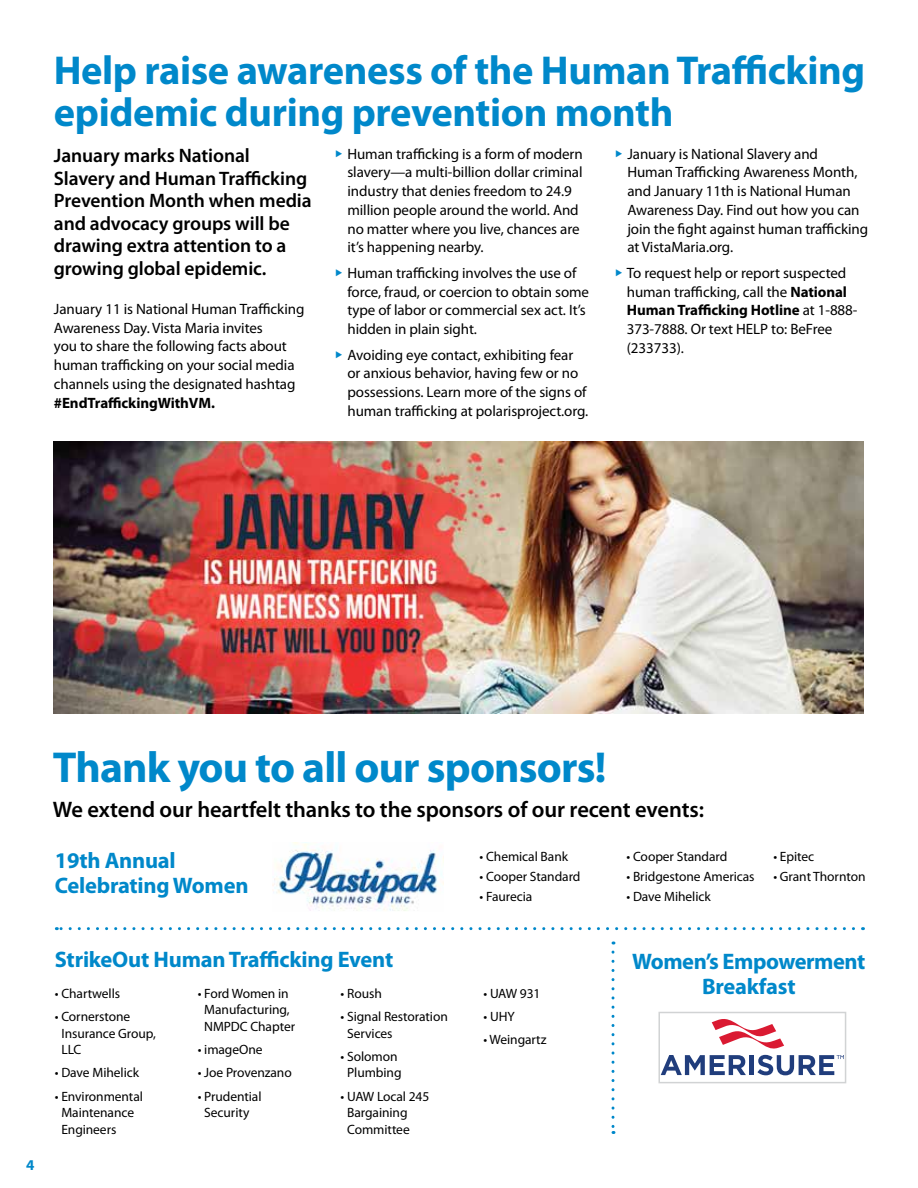
<style>
.page{position:relative;width:918px;height:1188px;background:#fff}
.page>*{position:absolute;margin:0;border:0;box-sizing:border-box;transform-origin:0 0}
.t1{font:700 43.5px "Myriad Pro";letter-spacing:-.02em;color:#0088ca}
.t2{font:700 40.5px/42px "Myriad Pro";letter-spacing:-.01em;color:#0088ca}
.t3{font:700 22.5px/25.5px "Myriad Pro";letter-spacing:-.01em;color:#0088ca}
.t4{font:600 22.5px "Myriad Pro";letter-spacing:-.005em;color:#000}
.t5{font:600 19.5px/22.5px "Myriad Pro";letter-spacing:-.005em;color:#000}
.t6{font:15px/18.8px "Myriad Pro";letter-spacing:-.005em;color:#000}
.t7{font:700 15px "Myriad Pro";letter-spacing:-.005em;color:#000}
.t8{font:700 15px "Myriad Pro";color:#0088ca}
.t9{font:13.5px/16.5px "Myriad Pro";letter-spacing:-.005em;color:#000}
.s1{font-weight:700}
</style>
<div class="page">
<img style="left:273px;top:843px;width:171px;height:68px">
<svg style="left:661px;top:1019px;width:182px;height:56px"></svg>
<div style="left:658px;top:1012px;width:188px;height:71px;border:2px solid #d1d3d4"></div>
<img style="left:54px;top:441px;width:810px;height:272px">
<svg style="left:56px;top:927px;width:798px;height:3px"></svg>
<svg style="left:612px;top:952px;width:3px;height:182px"></svg>
<h2 class="t2" style="left:54px;top:48px;width:813px">Help raise awareness of the Human Trafficking epidemic during prevention month</h2>
<h3 class="t5" style="left:54px;top:144px;width:259px">January marks National<br>Slavery and Human Trafficking<br>Prevention Month when media and advocacy groups will be drawing extra attention to a growing global epidemic.</h3>
<p class="t6" style="left:54px;top:299px;width:252px">January 11 is National Human Trafficking Awareness Day. Vista Maria invites<br>you to share the following facts about human trafficking on your social media channels using the designated hashtag</p>
<p class="t7" style="left:54px;top:393px;width:163px">#EndTraffickingWithVM.</p>
<p class="t6" style="left:347px;top:144px;width:237px">Human trafficking is a form of modern slavery—a multi-billion dollar criminal industry that denies freedom to 24.9 million people around the world. And no matter where you live, chances are it’s happening nearby.</p>
<p class="t6" style="left:347px;top:263px;width:243px">Human trafficking involves the use of force, fraud, or coercion to obtain some type of labor or commercial sex act. It’s hidden in plain sight.</p>
<p class="t6" style="left:347px;top:345px;width:242px">Avoiding eye contact, exhibiting fear or anxious behavior, having few or no possessions. Learn more of the signs of human trafficking at polarisproject.org.</p>
<p class="t6" style="left:627px;top:144px;width:242px">January is National Slavery and<br>Human Trafficking Awareness Month, and January 11th is National Human Awareness Day. Find out how you can join the fight against human trafficking at VistaMaria.org.</p>
<p class="t6" style="left:627px;top:263px;width:232px">To request help or report suspected human trafficking, call the <span class="s1">National<br>Human Trafficking Hotline</span> at 1-888-<br>373-7888. Or text HELP to: BeFree (233733).</p>
<h1 class="t1" style="left:53px;top:739px;width:555px">Thank you to all our sponsors!</h1>
<h3 class="t4" style="left:53px;top:795px;width:653px">We extend our heartfelt thanks to the sponsors of our recent events:</h3>
<h3 class="t3" style="left:55px;top:847px;width:195px">19th Annual<br>Celebrating Women</h3>
<p class="t9" style="left:480px;top:848px;width:90px">• Chemical Bank</p>
<p class="t9" style="left:480px;top:868px;width:102px">• Cooper Standard</p>
<p class="t9" style="left:480px;top:888px;width:54px">• Faurecia</p>
<p class="t9" style="left:627px;top:848px;width:102px">• Cooper Standard</p>
<p class="t9" style="left:627px;top:868px;width:130px">• Bridgestone Americas</p>
<p class="t9" style="left:627px;top:888px;width:86px">• Dave Mihelick</p>
<p class="t9" style="left:773px;top:848px;width:42px">• Epitec</p>
<p class="t9" style="left:773px;top:868px;width:94px">• Grant Thornton</p>
<p class="t8" style="left:26px;top:1155px;width:10px">4</p>
<h3 class="t3" style="left:55px;top:946px;width:340px">StrikeOut Human Trafficking Event</h3>
<p class="t9" style="left:55px;top:985px;width:67px">• Chartwells</p>
<p class="t9" style="left:61px;top:1008px;width:96px;text-indent:-7px">• Cornerstone<br>Insurance Group,<br>LLC</p>
<p class="t9" style="left:55px;top:1064px;width:86px">• Dave Mihelick</p>
<p class="t9" style="left:61px;top:1088px;width:83px;text-indent:-7px">• Environmental<br>Maintenance<br>Engineers</p>
<p class="t9" style="left:198px;top:985px;width:99px;text-align:center">• Ford Women in<br>Manufacturing,<br>NMPDC Chapter</p>
<p class="t9" style="left:198px;top:1041px;width:66px">• imageOne</p>
<p class="t9" style="left:198px;top:1064px;width:96px">• Joe Provenzano</p>
<p class="t9" style="left:198px;top:1088px;width:65px;text-align:center">• Prudential<br>Security</p>
<p class="t9" style="left:341px;top:985px;width:43px">• Roush</p>
<p class="t9" style="left:347px;top:1008px;width:102px;text-indent:-7px">• Signal Restoration<br>Services</p>
<p class="t9" style="left:341px;top:1048px;width:62px;text-align:center">• Solomon<br>Plumbing</p>
<p class="t9" style="left:347px;top:1088px;width:84px;text-indent:-7px">• UAW Local 245<br>Bargaining<br>Committee</p>
<p class="t9" style="left:484px;top:985px;width:59px">• UAW 931</p>
<p class="t9" style="left:484px;top:1008px;width:33px">• UHY</p>
<p class="t9" style="left:484px;top:1031px;width:64px">• Weingartz</p>
<h3 class="t3" style="left:632px;top:948px;width:235px;text-align:center">Women’s Empowerment<br>Breakfast</h3>
</div>
